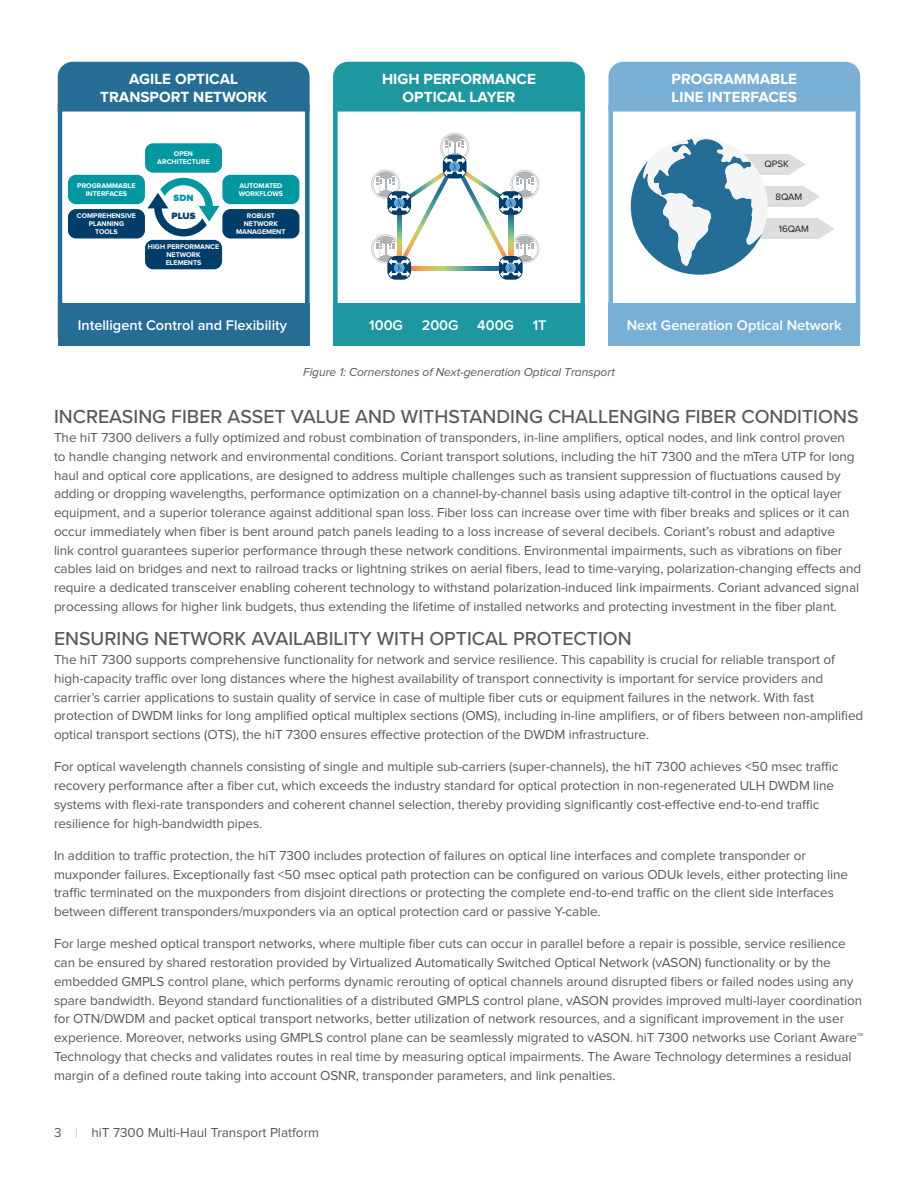
<style>
.page{position:relative;width:918px;height:1188px;background:#fff}
.page>*{position:absolute;margin:0;border:0;box-sizing:border-box;transform-origin:0 0}
.Body_Header{font:500 19.5px "Proxima Nova";color:#57585a}
.t1{font:700 15.3px/18.3px "Proxima Nova";color:#fff;text-align:center}
.t2{font:600 14.55px "Proxima Nova";color:#fff}
.Body{font:13.5px/18.8px "Proxima Nova";letter-spacing:-.005em;color:#57585a}
.Notation{font:italic 12px "Proxima Nova";letter-spacing:-.005em;color:#57585a}
.t3{font:9.6px "Proxima Nova";color:#231f20}
.t4{font:900 9.45px/17.9px "Proxima Nova";color:#003d6a}
.t5{font:700 7.05px/8.1px "Proxima Nova";color:#fff;text-align:center}
.s1{color:#0097a0}
</style>
<div class="page">
<div style="left:58px;top:303px;width:252px;height:43px;background:#256d94"></div>
<svg style="left:58px;top:112px;width:252px;height:191px"></svg>
<div style="left:58px;top:62px;width:252px;height:50px;background:#256d94"></div>
<div style="left:333px;top:303px;width:252px;height:43px;background:#1e98a0"></div>
<svg style="left:333px;top:112px;width:252px;height:191px"></svg>
<div style="left:333px;top:62px;width:252px;height:50px;background:#1e98a0"></div>
<div style="left:608px;top:303px;width:252px;height:43px;background:#79afd5"></div>
<svg style="left:608px;top:112px;width:252px;height:191px"></svg>
<div style="left:608px;top:62px;width:252px;height:50px;background:#79afd5"></div>
<div style="left:724px;top:219px;width:95px;height:20px;background:#dcdddf"></div>
<svg style="left:819px;top:219px;width:16px;height:20px"></svg>
<div style="left:757px;top:186px;width:47px;height:21px;background:#dcdddf"></div>
<svg style="left:804px;top:187px;width:16px;height:20px"></svg>
<div style="left:743px;top:154px;width:47px;height:21px;background:#dcdddf"></div>
<svg style="left:790px;top:154px;width:16px;height:20px"></svg>
<svg style="left:631px;top:136px;width:137px;height:139px"></svg>
<svg style="left:387px;top:256px;width:24px;height:24px"></svg>
<svg style="left:499px;top:256px;width:24px;height:24px"></svg>
<svg style="left:372px;top:133px;width:167px;height:144px"></svg>
<div style="left:145px;top:143px;width:77px;height:30px;background:#0097a0;border-radius:8px"></div>
<svg style="left:147px;top:178px;width:73px;height:58px"></svg>
<div style="left:68px;top:175px;width:77px;height:29px;background:#0097a0;border-radius:8px"></div>
<div style="left:222px;top:175px;width:77px;height:29px;background:#0097a0;border-radius:8px"></div>
<div style="left:68px;top:209px;width:77px;height:29px;background:#003d6a;border-radius:8px"></div>
<div style="left:222px;top:209px;width:77px;height:29px;background:#003d6a;border-radius:8px"></div>
<div style="left:145px;top:240px;width:77px;height:29px;background:#003d6a;border-radius:8px"></div>
<p class="t1" style="left:100px;top:70px;width:168px">AGILE OPTICAL<br>TRANSPORT NETWORK</p>
<p class="t5" style="left:157px;top:150px;width:54px">OPEN<br>ARCHITECTURE</p>
<p class="t5" style="left:77px;top:182px;width:60px">PROGRAMMABLE<br>INTERFACES</p>
<p class="t5" style="left:239px;top:182px;width:46px;text-align:left">AUTOMATED<br>WORKFLOWS</p>
<p class="t5" style="left:77px;top:212px;width:61px">COMPREHENSIVE<br>PLANNING<br>TOOLS</p>
<p class="t5" style="left:236px;top:212px;width:51px">ROBUST<br>NETWORK<br>MANAGEMENT</p>
<p class="t5" style="left:148px;top:243px;width:73px">HIGH PERFORMANCE<br>NETWORK<br>ELEMENTS</p>
<p class="t4" style="left:171px;top:189px;width:26px"><span class="s1">SDN<br></span>PLUS</p>
<p class="t1" style="left:382px;top:70px;width:155px">HIGH PERFORMANCE<br>OPTICAL LAYER</p>
<p class="t1" style="left:672px;top:70px;width:127px;text-align:left">PROGRAMMABLE<br>LINE INTERFACES</p>
<p class="t3" style="left:764px;top:160px;width:26px">QPSK</p>
<p class="t3" style="left:776px;top:192px;width:28px">8QAM</p>
<p class="t3" style="left:779px;top:224px;width:32px">16QAM</p>
<p class="t2" style="left:78px;top:318px;width:211px">Intelligent Control and Flexibility</p>
<p class="t2" style="left:369px;top:318px;width:35px">100G</p>
<p class="t2" style="left:422px;top:318px;width:38px">200G</p>
<p class="t2" style="left:477px;top:318px;width:38px">400G</p>
<p class="t2" style="left:533px;top:318px;width:15px">1T</p>
<p class="t2" style="left:627px;top:318px;width:216px">Next Generation Optical Network</p>
<p class="Notation" style="left:303px;top:367px;width:313px">Figure 1: Cornerstones of Next-generation Optical Transport</p>
<p class="Body_Header" style="left:54px;top:402px;width:806px">INCREASING FIBER ASSET VALUE AND WITHSTANDING CHALLENGING FIBER CONDITIONS</p>
<p class="Body" style="left:54px;top:429px;width:809px">The hiT 7300 delivers a fully optimized and robust combination of transponders, in-line amplifiers, optical nodes, and link control proven<br>to handle changing network and environmental conditions. Coriant transport solutions, including the hiT 7300 and the mTera UTP for long haul and optical core applications, are designed to address multiple challenges such as transient suppression of fluctuations caused by adding or dropping wavelengths, performance optimization on a channel-by-channel basis using adaptive tilt-control in the optical layer equipment, and a superior tolerance against additional span loss. Fiber loss can increase over time with fiber breaks and splices or it can occur immediately when fiber is bent around patch panels leading to a loss increase of several decibels. Coriant’s robust and adaptive<br>link control guarantees superior performance through these network conditions. Environmental impairments, such as vibrations on fiber cables laid on bridges and next to railroad tracks or lightning strikes on aerial fibers, lead to time-varying, polarization-changing effects and require a dedicated transceiver enabling coherent technology to withstand polarization-induced link impairments. Coriant advanced signal processing allows for higher link budgets, thus extending the lifetime of installed networks and protecting investment in the fiber plant.</p>
<p class="Body_Header" style="left:54px;top:624px;width:579px">ENSURING NETWORK AVAILABILITY WITH OPTICAL PROTECTION</p>
<p class="Body" style="left:54px;top:651px;width:811px">The hiT 7300 supports comprehensive functionality for network and service resilience. This capability is crucial for reliable transport of high-capacity traffic over long distances where the highest availability of transport connectivity is important for service providers and carrier’s carrier applications to sustain quality of service in case of multiple fiber cuts or equipment failures in the network. With fast protection of DWDM links for long amplified optical multiplex sections (OMS), including in-line amplifiers, or of fibers between non-amplified optical transport sections (OTS), the hiT 7300 ensures effective protection of the DWDM infrastructure.</p>
<p class="Body" style="left:54px;top:758px;width:786px">For optical wavelength channels consisting of single and multiple sub-carriers (super-channels), the hiT 7300 achieves &lt;50 msec traffic recovery performance after a fiber cut, which exceeds the industry standard for optical protection in non-regenerated ULH DWDM line systems with flexi-rate transponders and coherent channel selection, thereby providing significantly cost-effective end-to-end traffic resilience for high-bandwidth pipes.</p>
<p class="Body" style="left:54px;top:847px;width:796px">In addition to traffic protection, the hiT 7300 includes protection of failures on optical line interfaces and complete transponder or muxponder failures. Exceptionally fast &lt;50 msec optical path protection can be configured on various ODUk levels, either protecting line traffic terminated on the muxponders from disjoint directions or protecting the complete end-to-end traffic on the client side interfaces between different transponders/muxponders via an optical protection card or passive Y-cable.</p>
<p class="Body" style="left:54px;top:935px;width:811px">For large meshed optical transport networks, where multiple fiber cuts can occur in parallel before a repair is possible, service resilience can be ensured by shared restoration provided by Virtualized Automatically Switched Optical Network (vASON) functionality or by the embedded GMPLS control plane, which performs dynamic rerouting of optical channels around disrupted fibers or failed nodes using any spare bandwidth. Beyond standard functionalities of a distributed GMPLS control plane, vASON provides improved multi-layer coordination for OTN/DWDM and packet optical transport networks, better utilization of network resources, and a significant improvement in the user experience. Moreover, networks using GMPLS control plane can be seamlessly migrated to vASON. hiT 7300 networks use Coriant Aware™ Technology that checks and validates routes in real time by measuring optical impairments. The Aware Technology determines a residual margin of a defined route taking into account OSNR, transponder parameters, and link penalties.</p>
<p class="Body" style="left:54px;top:1124px;width:9px">3</p>
<p class="Body" style="left:92px;top:1124px;width:229px">hiT 7300 Multi-Haul Transport Platform</p>
</div>
